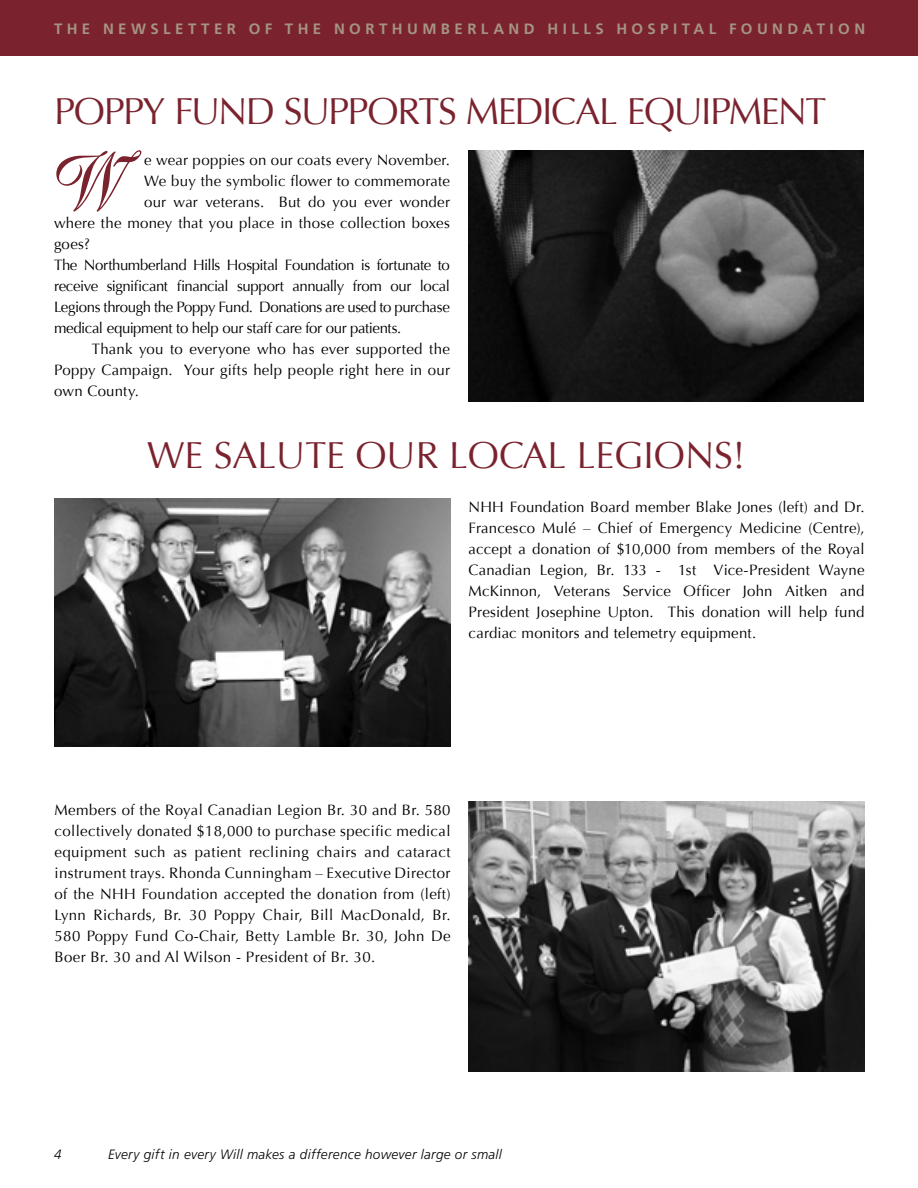
<style>
.page{position:relative;width:918px;height:1188px;background:#fff}
.page>*{position:absolute;margin:0;border:0;box-sizing:border-box;transform-origin:0 0}
.t1{font:90px "Exquisit";color:#7a232e}
.t2{font:37.5px "Optima";letter-spacing:-.035em;color:#7a232e}
.t3{font:37.5px "Optima";color:#7a232e}
.t4{font:15px/21px "Optima";letter-spacing:.005em;color:#000;text-align:justify}
.t5{font:15px "Optima";letter-spacing:-.025em;color:#000}
.t6{font:700 15px "Frutiger";letter-spacing:.295em;color:#a59483}
.t7{font:15px "Optima";letter-spacing:-.03em;color:#000}
.t8{font:italic 300 13.5px "Frutiger";letter-spacing:.02em;color:#000}
</style>
<div class="page">
<div style="left:0;top:0;width:918px;height:55px;background:#7a232e"></div>
<img style="left:54px;top:498px;width:397px;height:249px">
<img style="left:469px;top:801px;width:396px;height:271px">
<img style="left:468px;top:150px;width:396px;height:252px">
<p class="t6" style="left:54px;top:20px;width:813px">THE NEWSLETTER OF THE NORTHUMBERLAND HILLS HOSPITAL FOUNDATION</p>
<h2 class="t2" style="left:54px;top:90px;width:774px">POPPY FUND SUPPORTS MEDICAL EQUIPMENT</h2>
<h1 class="t1" style="left:40px;top:121px;width:72px">W</h1>
<p class="t4" style="left:144px;top:150px;width:307px">e wear poppies on our coats every November.</p>
<p class="t4" style="left:144px;top:171px;width:307px">We buy the symbolic flower to commemorate</p>
<p class="t4" style="left:144px;top:192px;width:307px">our war veterans. But do you ever wonder</p>
<p class="t4" style="left:54px;top:213px;width:397px">where the money that you place in those collection boxes</p>
<p class="t4" style="left:54px;top:234px;width:37px">goes?</p>
<p class="t5" style="left:54px;top:256px;width:397px">The Northumberland Hills Hospital Foundation is fortunate to</p>
<p class="t7" style="left:54px;top:277px;width:397px">receive significant financial support annually from our local</p>
<p class="t5" style="left:54px;top:298px;width:398px">Legions through the Poppy Fund. Donations are used to purchase</p>
<p class="t5" style="left:54px;top:319px;width:349px">medical equipment to help our staff care for our patients.</p>
<p class="t4" style="left:92px;top:339px;width:359px">Thank you to everyone who has ever supported the</p>
<p class="t4" style="left:54px;top:360px;width:398px">Poppy Campaign. Your gifts help people right here in our</p>
<p class="t4" style="left:54px;top:381px;width:86px">own County.</p>
<h2 class="t3" style="left:147px;top:433px;width:600px">WE SALUTE OUR LOCAL LEGIONS!</h2>
<p class="t4" style="left:469px;top:497px;width:398px">NHH Foundation Board member Blake Jones (left) and Dr.<br>Francesco Mulé – Chief of Emergency Medicine (Centre), accept a donation of $10,000 from members of the Royal Canadian Legion, Br. 133 - 1st Vice-President Wayne McKinnon, Veterans Service Officer John Aitken and President Josephine Upton. This donation will help fund cardiac monitors and telemetry equipment.</p>
<p class="t4" style="left:55px;top:799px;width:398px">Members of the Royal Canadian Legion Br. 30 and Br. 580 collectively donated $18,000 to purchase specific medical equipment such as patient reclining chairs and cataract instrument trays. Rhonda Cunningham – Executive Director of the NHH Foundation accepted the donation from (left)<br>Lynn Richards, Br. 30 Poppy Chair, Bill MacDonald, Br.<br>580 Poppy Fund Co-Chair, Betty Lamble Br. 30, John De Boer Br. 30 and Al Wilson - President of Br. 30.</p>
<p class="t8" style="left:54px;top:1147px;width:9px">4</p>
<p class="t8" style="left:108px;top:1147px;width:395px">Every gift in every Will makes a difference however large or small</p>
</div>
